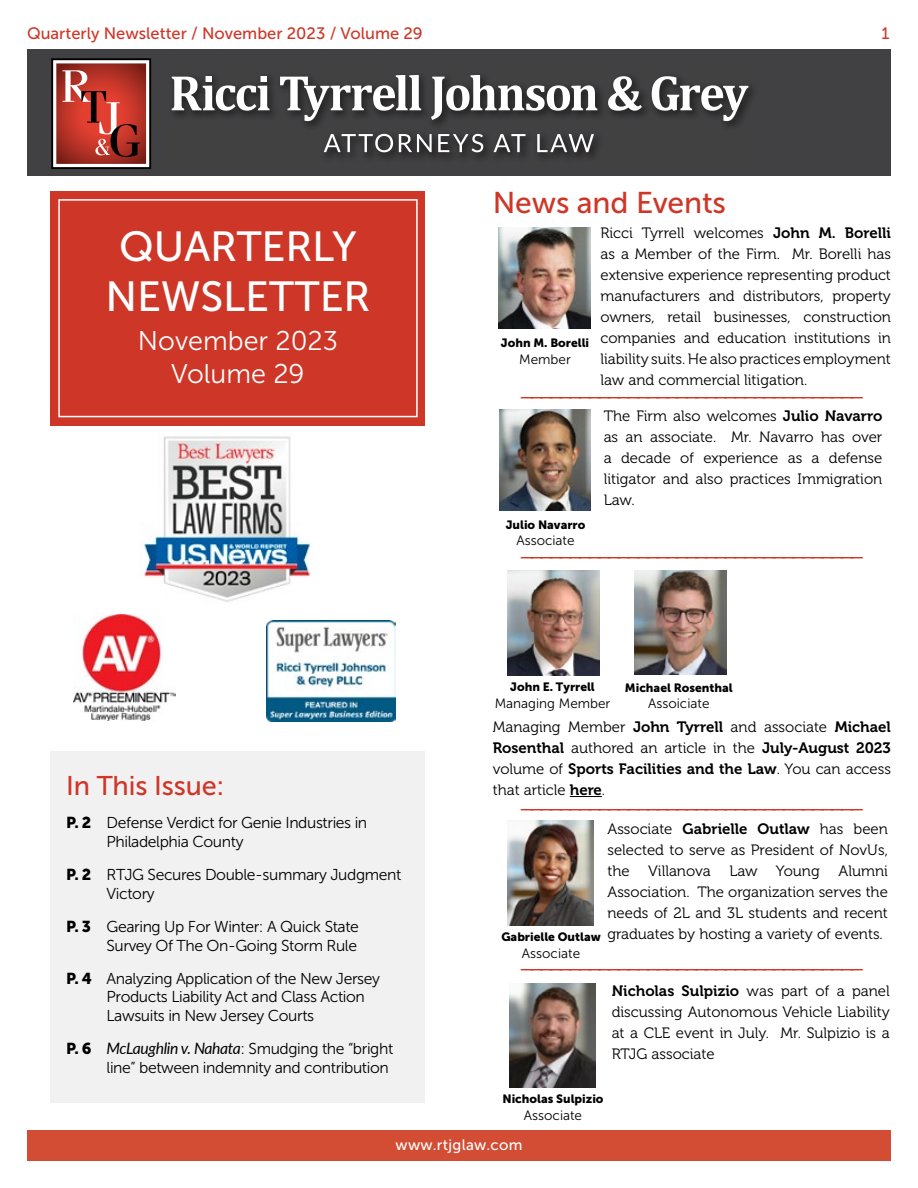
<style>
.page{position:relative;width:918px;height:1188px;background:#fff}
.page>*{position:absolute;margin:0;border:0;box-sizing:border-box;transform-origin:0 0}
.t1{font:42px/50.4px "Museo Sans 500";letter-spacing:-.005em;color:#fff;text-align:center}
.t2{font:30px "Museo Sans 500";letter-spacing:-.005em;color:#ce3728}
.t3{font:27px/32.4px "Museo Sans 300";color:#fff;text-align:center}
.t4{font:27px "Museo Sans 500";letter-spacing:-.005em;color:#ce3728}
.t5{font:24px "Museo Sans 300";color:#ce3728}
.t6{font:16.5px "Museo Sans 500";color:#ce3728}
.t7{font:15.75px/18.9px "Museo Sans 300";letter-spacing:-.025em;color:#000}
.t8{font:15px/21px "Museo 300";color:#000;text-align:justify}
.t9{font:15px/21px "Museo 700";color:#000}
.t10{font:15px "Museo Sans 500";letter-spacing:.02em;color:#fff}
.t11{font:13.5px "Museo Sans 300";color:#000}
.t12{font:12px "Museo Sans 900";color:#000}
.s1{font-family:"Museo Sans 900"}
.s2{font-family:"Lato";font-style:italic}
.s3{font-family:"Museo 700"}
.s4{font-family:"Museo 300"}
</style>
<div class="page">
<div style="left:27px;top:1130px;width:864px;height:31px;background:#d24d34"></div>
<div style="left:51px;top:751px;width:374px;height:352px;background:#f1f1f2"></div>
<div style="left:51px;top:191px;width:374px;height:234px;background:#ce3728"></div>
<div style="left:58px;top:199px;width:360px;height:218px;border:2px solid #fff"></div>
<div style="left:27px;top:50px;width:864px;height:126px;background:#414042"></div>
<svg style="left:51px;top:58px;width:100px;height:111px;background:#ac4f46"></svg>
<img style="left:171px;top:76px;width:581px;height:82px">
<svg style="left:324px;top:134px;width:69px;height:18px"></svg>
<svg style="left:399px;top:134px;width:33px;height:18px"></svg>
<svg style="left:438px;top:134px;width:45px;height:18px"></svg>
<svg style="left:494px;top:134px;width:32px;height:18px"></svg>
<svg style="left:537px;top:134px;width:57px;height:18px"></svg>
<svg style="left:172px;top:76px;width:98px;height:35px"></svg>
<svg style="left:280px;top:75px;width:141px;height:46px"></svg>
<svg style="left:431px;top:75px;width:166px;height:45px"></svg>
<svg style="left:608px;top:76px;width:34px;height:35px"></svg>
<svg style="left:652px;top:76px;width:96px;height:45px"></svg>
<img style="left:73px;top:614px;width:102px;height:106px">
<img style="left:267px;top:620px;width:129px;height:102px">
<img style="left:139px;top:436px;width:172px;height:166px">
<img style="left:499px;top:228px;width:91px;height:101px">
<img style="left:499px;top:409px;width:92px;height:101px">
<img style="left:635px;top:570px;width:91px;height:105px">
<hr style="left:570px;top:796px;width:32px;height:1px;background:#000">
<img style="left:508px;top:571px;width:91px;height:104px">
<img style="left:507px;top:821px;width:87px;height:104px">
<img style="left:509px;top:983px;width:87px;height:105px">
<p class="t6" style="left:27px;top:25px;width:397px">Quarterly Newsletter / November 2023 / Volume 29</p>
<p class="t6" style="left:881px;top:25px;width:10px">1</p>
<h1 class="t1" style="left:106px;top:221px;width:266px">QUARTERLY<br>NEWSLETTER</h1>
<h3 class="t3" style="left:138px;top:325px;width:202px">November 2023<br>Volume 29</h3>
<h3 class="t4" style="left:66px;top:771px;width:160px">In This Issue:</h3>
<p class="t7" style="left:107px;top:813px;width:262px;text-indent:-40px"><span class="s1">P. 2</span> Defense Verdict for Genie Industries in<br>Philadelphia County</p>
<p class="t7" style="left:107px;top:865px;width:296px;text-indent:-40px"><span class="s1">P. 2</span> RTJG Secures Double-summary Judgment<br>Victory</p>
<p class="t7" style="left:66px;top:917px;width:294px;text-align:right"><span class="s1">P. 3</span> Gearing Up For Winter: A Quick State<br>Survey Of The On-Going Storm Rule</p>
<p class="t7" style="left:107px;top:969px;width:275px;text-indent:-40px"><span class="s1">P. 4</span> Analyzing Application of the New Jersey<br>Products Liability Act and Class Action<br>Lawsuits in New Jersey Courts</p>
<p class="t7" style="left:66px;top:1040px;width:329px;text-align:right"><span class="s1">P. 6</span> <span class="s2">McLaughlin v. Nahata</span>: Smudging the “bright line” between indemnity and contribution</p>
<h2 class="t2" style="left:493px;top:186px;width:235px">News and Events</h2>
<p class="t8" style="left:600px;top:223px;width:292px">Ricci Tyrrell welcomes <span class="s3">John M. Borelli </span>as a Member of the Firm. Mr. Borelli has extensive experience representing product manufacturers and distributors, property owners, retail businesses, construction companies and education institutions in liability suits. He also practices employment law and commercial litigation.</p>
<h3 class="t5" style="left:520px;top:376px;width:345px">___________________________________</h3>
<p class="t8" style="left:604px;top:406px;width:280px">The Firm also welcomes <span class="s3">Julio Navarro </span>as an associate. Mr. Navarro has over a decade of experience as a defense litigator and also practices Immigration Law.</p>
<p class="t12" style="left:501px;top:336px;width:90px">John M. Borelli</p>
<p class="t11" style="left:519px;top:352px;width:53px">Member</p>
<p class="t12" style="left:506px;top:518px;width:81px">Julio Navarro</p>
<p class="t11" style="left:516px;top:533px;width:60px">Associate</p>
<h3 class="t5" style="left:520px;top:536px;width:345px">___________________________________</h3>
<p class="t12" style="left:510px;top:680px;width:86px">John E. Tyrrell</p>
<p class="t11" style="left:495px;top:696px;width:117px">Managing Member</p>
<p class="t12" style="left:625px;top:681px;width:109px">Michael Rosenthal</p>
<p class="t11" style="left:648px;top:696px;width:63px">Assoiciate</p>
<p class="t8" style="left:493px;top:717px;width:400px">Managing Member <span class="s3">John Tyrrell</span> and associate <span class="s3">Michael</span></p>
<p class="t9" style="left:493px;top:738px;width:400px">Rosenthal <span class="s4">authored an article in the</span> July-August 2023 <span class="s4">volume of</span> Sports Facilities and the Law<span class="s4">. You can access</span></p>
<p class="t8" style="left:493px;top:780px;width:114px">that article <span class="s3">here</span>.</p>
<h3 class="t5" style="left:520px;top:788px;width:345px">___________________________________</h3>
<p class="t8" style="left:608px;top:819px;width:282px">Associate <span class="s3">Gabrielle Outlaw</span> has been</p>
<p class="t8" style="left:608px;top:840px;width:282px">selected to serve as President of NovUs,</p>
<p class="t8" style="left:608px;top:861px;width:282px">the Villanova Law Young Alumni</p>
<p class="t8" style="left:608px;top:882px;width:282px">Association. The organization serves the</p>
<p class="t8" style="left:608px;top:903px;width:282px">needs of 2L and 3L students and recent</p>
<p class="t8" style="left:501px;top:924px;width:383px"><sub>Gabrielle</sub> <sub>Outlaw</sub> graduates by hosting a variety of events.</p>
<p class="t11" style="left:522px;top:946px;width:60px">Associate</p>
<p class="t9" style="left:612px;top:981px;width:280px">Nicholas Sulpizio <span class="s4">was part of a panel</span></p>
<p class="t8" style="left:612px;top:1002px;width:280px">discussing Autonomous Vehicle Liability at a CLE event in July. Mr. Sulpizio is a RTJG associate</p>
<p class="t12" style="left:502px;top:1092px;width:103px">Nicholas Sulpizio</p>
<p class="t11" style="left:524px;top:1108px;width:60px">Associate</p>
<h3 class="t5" style="left:520px;top:948px;width:345px">___________________________________</h3>
<p class="t10" style="left:395px;top:1136px;width:129px">www.rtjglaw.com</p>
</div>
